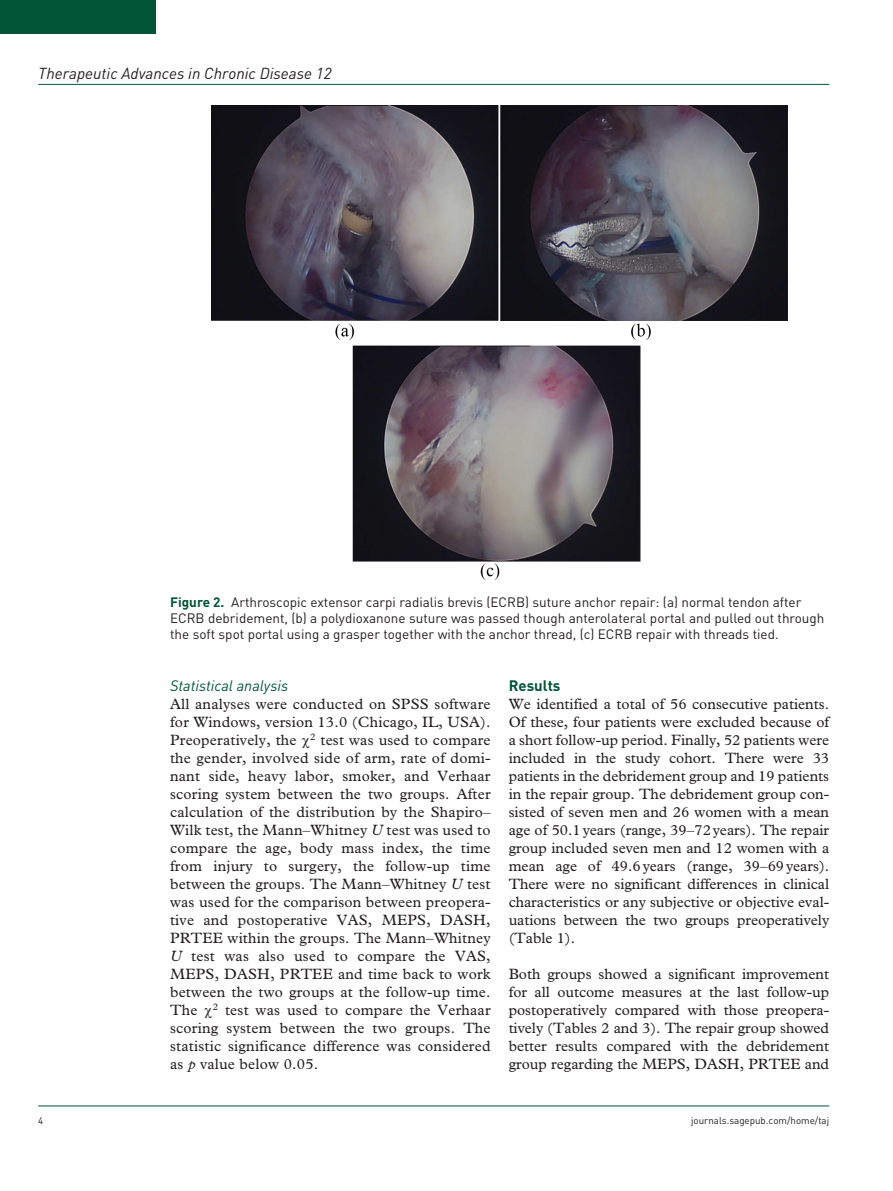
<style>
.page{position:relative;width:893px;height:1191px;background:#fff}
.page>*{position:absolute;margin:0;border:0;box-sizing:border-box;transform-origin:0 0}
.t1{font:italic 15.75px "DIN";color:#231f20}
.t2{font:15px/18px "Plantin Std";color:#231f20;text-align:justify}
.t3{font:italic 15px "DIN";color:#015436}
.t4{font:700 15px "DIN";color:#015436}
.t5{font:13.5px/15.8px "DIN";color:#231f20}
.t6{font:9.75px "DIN";color:#231f20}
.s1{font-weight:700;color:#015436}
.s2{font-style:italic}
</style>
<div class="page">
<hr style="left:38px;top:84px;width:791px;height:1px;background:#015436">
<hr style="left:38px;top:1105px;width:791px;height:1px;background:#015436">
<div style="left:0;top:0;width:155px;height:34px;background:#015436"></div>
<img style="left:212px;top:106px;width:576px;height:473px">
<p class="t1" style="left:38px;top:63px;width:295px">Therapeutic Advances in Chronic Disease 12</p>
<p class="t5" style="left:170px;top:594px;width:656px"><span class="s1">Figure 2.</span> Arthroscopic extensor carpi radialis brevis (ECRB) suture anchor repair: (a) normal tendon after<br>ECRB debridement, (b) a polydioxanone suture was passed though anterolateral portal and pulled out through the soft spot portal using a grasper together with the anchor thread, (c) ECRB repair with threads tied.</p>
<p class="t3" style="left:170px;top:676px;width:119px">Statistical analysis</p>
<p class="t2" style="left:170px;top:694px;width:322px">All analyses were conducted on SPSS software for Windows, version 13.0 (Chicago, IL, USA).<br>Preoperatively, the <sup>2</sup> test was used to compare the gender, involved side of arm, rate of domi&shy;nant side, heavy labor, smoker, and Verhaar scoring system between the two groups. After calculation of the distribution by the Shapiro– Wilk test, the Mann–Whitney <span class="s2">U</span> test was used to compare the age, body mass index, the time from injury to surgery, the follow-up time between the groups. The Mann–Whitney <span class="s2">U</span> test was used for the comparison between preopera&shy;tive and postoperative VAS, MEPS, DASH, PRTEE within the groups. The Mann–Whitney <span class="s2">U</span> test was also used to compare the VAS, MEPS, DASH, PRTEE and time back to work between the two groups at the follow-up time.<br>The <sup>2</sup> test was used to compare the Verhaar scoring system between the two groups. The statistic significance difference was considered as <span class="s2">p</span> value below 0.05.</p>
<p class="t4" style="left:509px;top:675px;width:53px">Results</p>
<p class="t2" style="left:509px;top:694px;width:322px">We identified a total of 56 consecutive patients.<br>Of these, four patients were excluded because of a short follow-up period. Finally, 52 patients were included in the study cohort. There were 33 patients in the debridement group and 19 patients in the repair group. The debridement group con&shy;sisted of seven men and 26 women with a mean age of 50.1years (range, 39–72years). The repair group included seven men and 12 women with a mean age of 49.6years (range, 39–69years).<br>There were no significant differences in clinical characteristics or any subjective or objective eval&shy;uations between the two groups preoperatively (Table 1).</p>
<p class="t2" style="left:509px;top:964px;width:322px">Both groups showed a significant improvement for all outcome measures at the last follow-up postoperatively compared with those preopera&shy;tively (Tables 2 and 3). The repair group showed better results compared with the debridement group regarding the MEPS, DASH, PRTEE and</p>
<p class="t6" style="left:38px;top:1114px;width:7px">4</p>
<p class="t6" style="left:691px;top:1114px;width:140px">journals.sagepub.com/home/taj</p>
</div>
